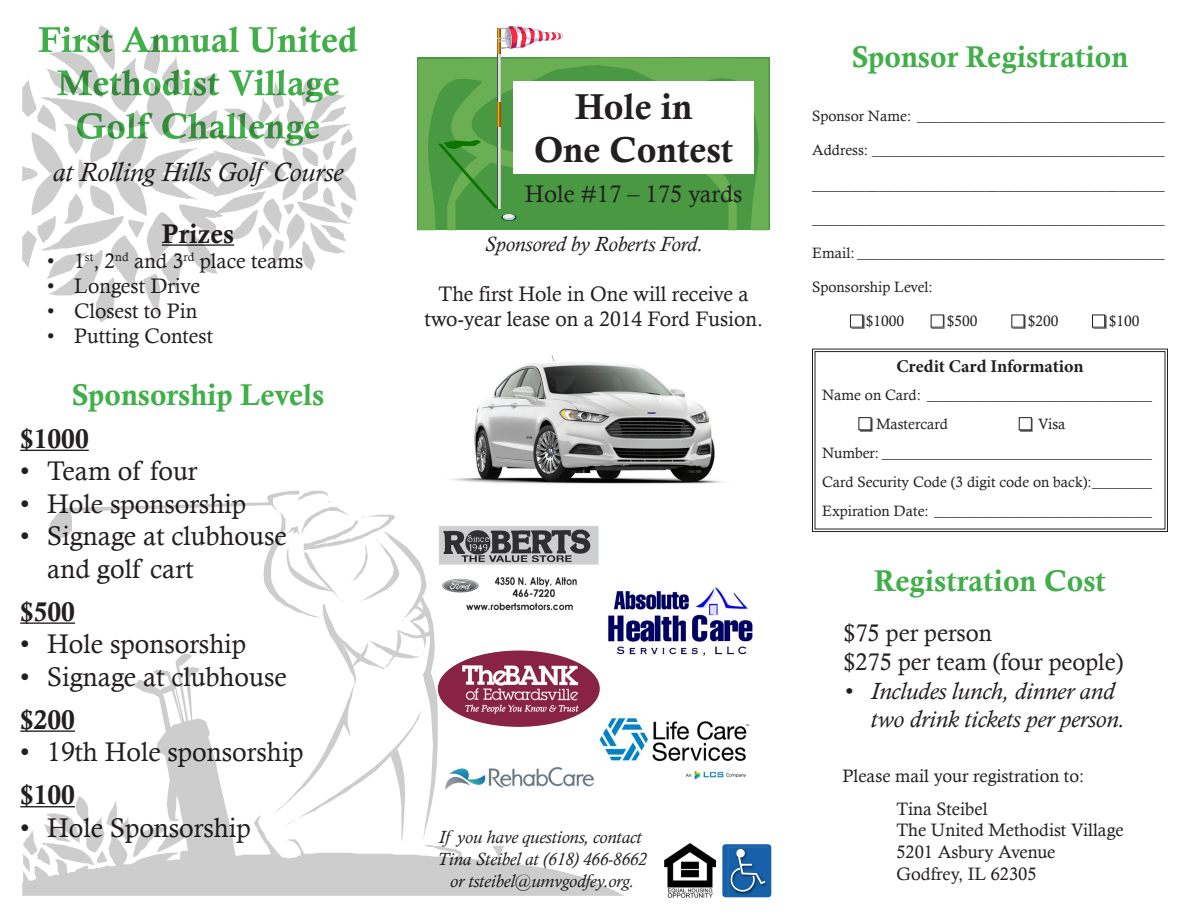
<style>
.page{position:relative;width:1188px;height:918px;background:#fff}
.page>*{position:absolute;margin:0;border:0;box-sizing:border-box;transform-origin:0 0}
.t1{font:36px/43.2px "Calis MT Bol";color:#231f20;text-align:center}
.Heading_2{font:30px "Calis MT Bol";color:#40ae49}
.t2{font:27px/32.4px "Calisto";color:#231f20}
.t3{font:italic 27px "Calisto";color:#231f20}
.Levels{font:27px "Calis MT Bol";color:#231f20}
.t4{font:24px "Calisto";color:#231f20}
.t5{font:italic 24px/28.8px "Calisto";color:#231f20}
.t6{font:21px/25.2px "Calisto";color:#231f20;text-align:center}
.t7{font:italic 21px "Calisto";color:#231f20}
.t8{font:18px "Calisto";color:#231f20}
.t9{font:italic 18px/21.6px "Calisto";color:#231f20;text-align:center}
.t10{font:700 18px "Minion Pro";letter-spacing:-.005em;color:#231f20}
.t11{font:15px "Calisto";color:#231f20}
</style>
<div class="page">
<hr style="left:20px;top:450px;width:69px;height:1px;background:#231f20">
<hr style="left:20px;top:622px;width:55px;height:2px;background:#231f20">
<hr style="left:20px;top:730px;width:55px;height:2px;background:#231f20">
<hr style="left:20px;top:806px;width:55px;height:1px;background:#231f20">
<div style="left:932px;top:316px;width:13px;height:13px;background:#231f20;opacity:.75"></div>
<div style="left:931px;top:315px;width:12px;height:12px;background:#fff"></div>
<div style="left:931px;top:315px;width:13px;height:13px;border:1px solid #231f20"></div>
<div style="left:1012px;top:316px;width:14px;height:13px;background:#231f20;opacity:.75"></div>
<div style="left:1012px;top:315px;width:12px;height:12px;background:#fff"></div>
<div style="left:1093px;top:316px;width:13px;height:13px;background:#231f20;opacity:.75"></div>
<div style="left:1092px;top:315px;width:13px;height:12px;background:#fff"></div>
<div style="left:1092px;top:315px;width:13px;height:13px;border:1px solid #231f20"></div>
<div style="left:851px;top:316px;width:13px;height:13px;background:#231f20;opacity:.75"></div>
<div style="left:850px;top:315px;width:13px;height:12px;background:#fff"></div>
<div style="left:850px;top:315px;width:13px;height:13px;border:1px solid #231f20"></div>
<svg style="left:812px;top:349px;width:356px;height:183px"></svg>
<div style="left:815px;top:351px;width:350px;height:178px;border:1px solid #231f20"></div>
<div style="left:860px;top:418px;width:12px;height:13px;background:#464243"></div>
<div style="left:859px;top:418px;width:12px;height:12px;background:#fff"></div>
<div style="left:859px;top:417px;width:12px;height:13px;border:1px solid #231f20"></div>
<div style="left:1020px;top:418px;width:13px;height:13px;background:#231f20;opacity:.75"></div>
<div style="left:1019px;top:418px;width:12px;height:12px;background:#fff"></div>
<div style="left:1019px;top:417px;width:13px;height:13px;border:1px solid #231f20"></div>
<svg style="left:418px;top:58px;width:351px;height:172px;background:#63a94f"></svg>
<svg style="left:497px;top:54px;width:4px;height:11px"></svg>
<hr style="left:498px;top:28px;width:2px;height:180px;background:#c1c4cc">
<hr style="left:498px;top:28px;width:1px;height:180px;background:#e0e0cc">
<svg style="left:497px;top:26px;width:66px;height:28px"></svg>
<svg style="left:438px;top:65px;width:299px;height:165px;background:#529e47"></svg>
<div style="left:513px;top:81px;width:241px;height:93px;background:#fff"></div>
<img style="left:450px;top:355px;width:273px;height:129px">
<svg style="left:22px;top:25px;width:335px;height:297px"></svg>
<svg style="left:22px;top:491px;width:602px;height:405px"></svg>
<svg style="left:722px;top:844px;width:49px;height:53px;background:#2f6fac"></svg>
<img style="left:665px;top:844px;width:51px;height:54px">
<img style="left:442px;top:764px;width:154px;height:30px">
<img style="left:438px;top:651px;width:162px;height:76px">
<img style="left:596px;top:708px;width:154px;height:79px">
<img style="left:438px;top:524px;width:162px;height:90px">
<img style="left:599px;top:582px;width:154px;height:78px">
<p class="t3" style="left:53px;top:157px;width:292px">at Rolling Hills Golf Course</p>
<p class="Levels" style="left:162px;top:218px;width:74px">Prizes</p>
<p class="t6" style="left:47px;top:248px;width:258px">• 1<sup>st</sup>, 2<sup>nd</sup> and 3<sup>rd</sup> place teams</p>
<p class="t6" style="left:47px;top:273px;width:154px">• Longest Drive</p>
<p class="t6" style="left:47px;top:298px;width:152px">• Closest to Pin</p>
<p class="t6" style="left:47px;top:324px;width:167px">• Putting Contest</p>
<p class="Heading_2" style="left:72px;top:377px;width:254px">Sponsorship Levels</p>
<p class="Levels" style="left:20px;top:423px;width:70px">$1000</p>
<p class="t2" style="left:20px;top:455px;width:179px">• Team of four</p>
<p class="t2" style="left:20px;top:487px;width:227px">• Hole sponsorship</p>
<p class="t2" style="left:47px;top:519px;width:241px;text-indent:-27px">• Signage at clubhouse and golf cart</p>
<p class="Levels" style="left:20px;top:596px;width:56px">$500</p>
<p class="t2" style="left:20px;top:627px;width:227px">• Hole sponsorship</p>
<p class="t2" style="left:20px;top:660px;width:268px">• Signage at clubhouse</p>
<p class="Levels" style="left:20px;top:704px;width:56px">$200</p>
<p class="t2" style="left:20px;top:735px;width:285px">• 19th Hole sponsorship</p>
<p class="Levels" style="left:20px;top:780px;width:56px">$100</p>
<p class="t2" style="left:20px;top:811px;width:232px">• Hole Sponsorship</p>
<p class="t1" style="left:534px;top:85px;width:201px">Hole in<br>One Contest</p>
<p class="t4" style="left:525px;top:180px;width:219px">Hole #17 – 175 yards</p>
<p class="t7" style="left:484px;top:232px;width:220px">Sponsored by Roberts Ford.</p>
<p class="t6" style="left:424px;top:281px;width:340px">The first Hole in One will receive a two-year lease on a 2014 Ford Fusion.</p>
<p class="t9" style="left:437px;top:827px;width:211px">If you have questions, contact<br>Tina Steibel at (618) 466-8662 or tsteibel@umvgodfey.org.</p>
<p class="Heading_2" style="left:852px;top:40px;width:278px">Sponsor Registration</p>
<p class="t11" style="left:812px;top:107px;width:354px">Sponsor Name: _________________________________</p>
<p class="t11" style="left:812px;top:142px;width:354px">Address: _______________________________________</p>
<p class="t11" style="left:812px;top:176px;width:354px">_______________________________________________</p>
<p class="t11" style="left:812px;top:210px;width:354px">_______________________________________________</p>
<p class="t11" style="left:812px;top:244px;width:354px">Email: _________________________________________</p>
<p class="t11" style="left:812px;top:278px;width:122px">Sponsorship Level:</p>
<p class="t11" style="left:866px;top:313px;width:39px">$1000</p>
<p class="t11" style="left:947px;top:313px;width:32px">$500</p>
<p class="t11" style="left:1028px;top:313px;width:32px">$200</p>
<p class="t11" style="left:1109px;top:313px;width:32px">$100</p>
<p class="t10" style="left:896px;top:353px;width:189px">Credit Card Information</p>
<p class="t11" style="left:822px;top:387px;width:332px">Name on Card: ______________________________</p>
<p class="t11" style="left:876px;top:415px;width:73px">Mastercard</p>
<p class="t11" style="left:1038px;top:415px;width:29px">Visa</p>
<p class="t11" style="left:822px;top:444px;width:331px">Number: ____________________________________</p>
<p class="t11" style="left:822px;top:473px;width:332px">Card Security Code (3 digit code on back):________</p>
<p class="t11" style="left:822px;top:502px;width:331px">Expiration Date: _____________________________</p>
<p class="Heading_2" style="left:874px;top:563px;width:233px">Registration Cost</p>
<p class="t4" style="left:844px;top:619px;width:150px">$75 per person</p>
<p class="t4" style="left:844px;top:648px;width:281px">$275 per team (four people)</p>
<p class="t5" style="left:871px;top:676px;width:256px;text-indent:-27px">• Includes lunch, dinner and two drink tickets per person.</p>
<p class="t8" style="left:842px;top:766px;width:243px">Please mail your registration to:</p>
<p class="t8" style="left:896px;top:798px;width:93px">Tina Steibel</p>
<p class="t8" style="left:896px;top:820px;width:229px">The United Methodist Village</p>
<p class="t8" style="left:896px;top:841px;width:161px">5201 Asbury Avenue</p>
<p class="t8" style="left:896px;top:863px;width:142px">Godfrey, IL 62305</p>
</div>
